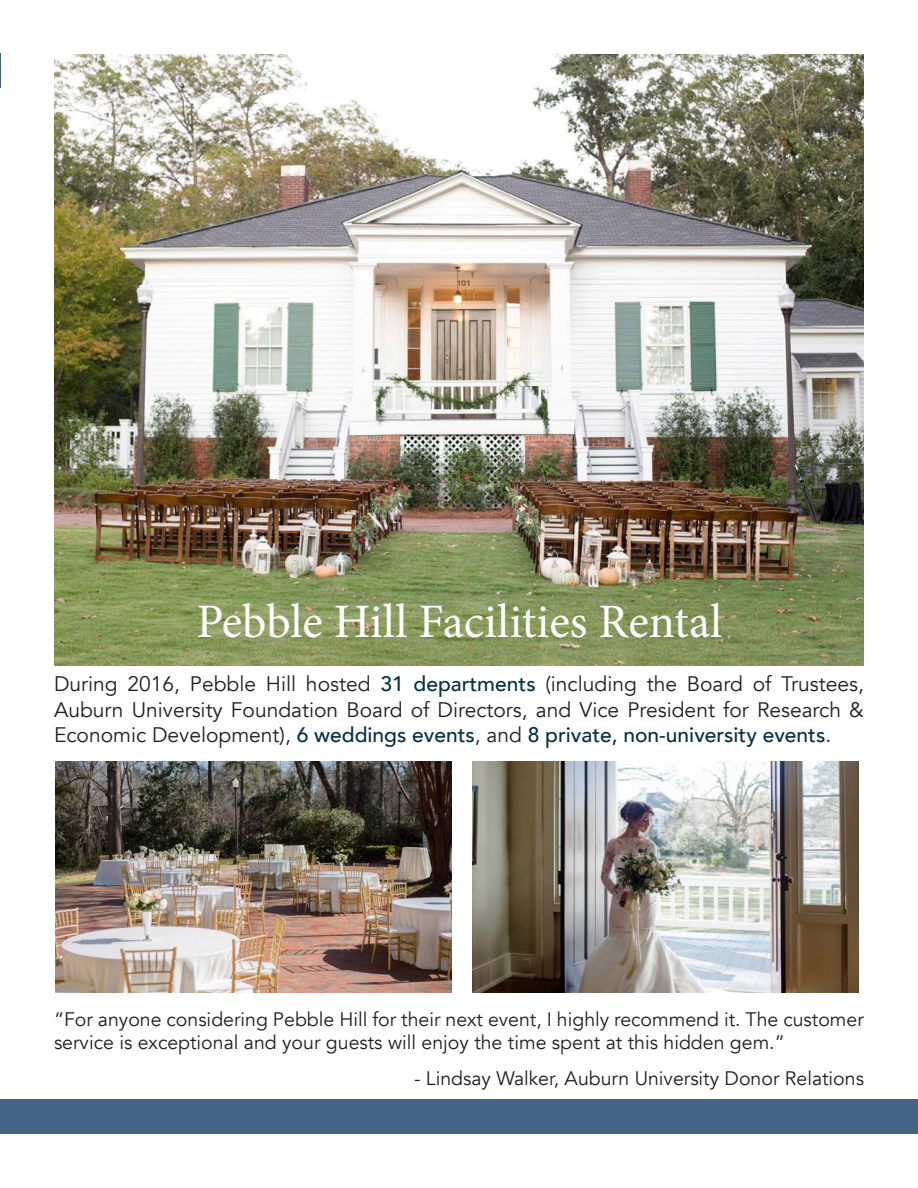
<style>
.page{position:relative;width:918px;height:1188px;background:#fff}
.page>*{position:absolute;margin:0;border:0;box-sizing:border-box;transform-origin:0 0}
.t1{font:48px "Minion Pro";color:#fff}
.t2{font:21px/25.2px "Avenir";color:#231f20;text-align:justify}
.t3{font:19.5px/23.4px "Avenir";color:#231f20}
.s1{font-weight:500;color:#052f45}
</style>
<div class="page">
<img style="left:54px;top:54px;width:810px;height:612px">
<img style="left:55px;top:761px;width:397px;height:232px">
<img style="left:472px;top:761px;width:387px;height:232px">
<hr style="left:0;top:53px;width:1px;height:35px;background:#436485">
<div style="left:0;top:1100px;width:918px;height:34px;background:#436485"></div>
<p class="t1" style="left:196px;top:590px;width:527px">Pebble Hill Facilities Rental</p>
<p class="t2" style="left:54px;top:672px;width:812px">During 2016, Pebble Hill hosted <span class="s1">31 departments</span> (including the Board of Trustees, Auburn University Foundation Board of Directors, and Vice President for Research &amp; Economic Development), <span class="s1">6 weddings events</span>, and <span class="s1">8 private, non-university events</span>.</p>
<p class="t3" style="left:54px;top:1008px;width:811px">“For anyone considering Pebble Hill for their next event, I highly recommend it. The customer service is exceptional and your guests will enjoy the time spent at this hidden gem.”</p>
<p class="t3" style="left:414px;top:1067px;width:451px">- Lindsay Walker, Auburn University Donor Relations</p>
</div>
